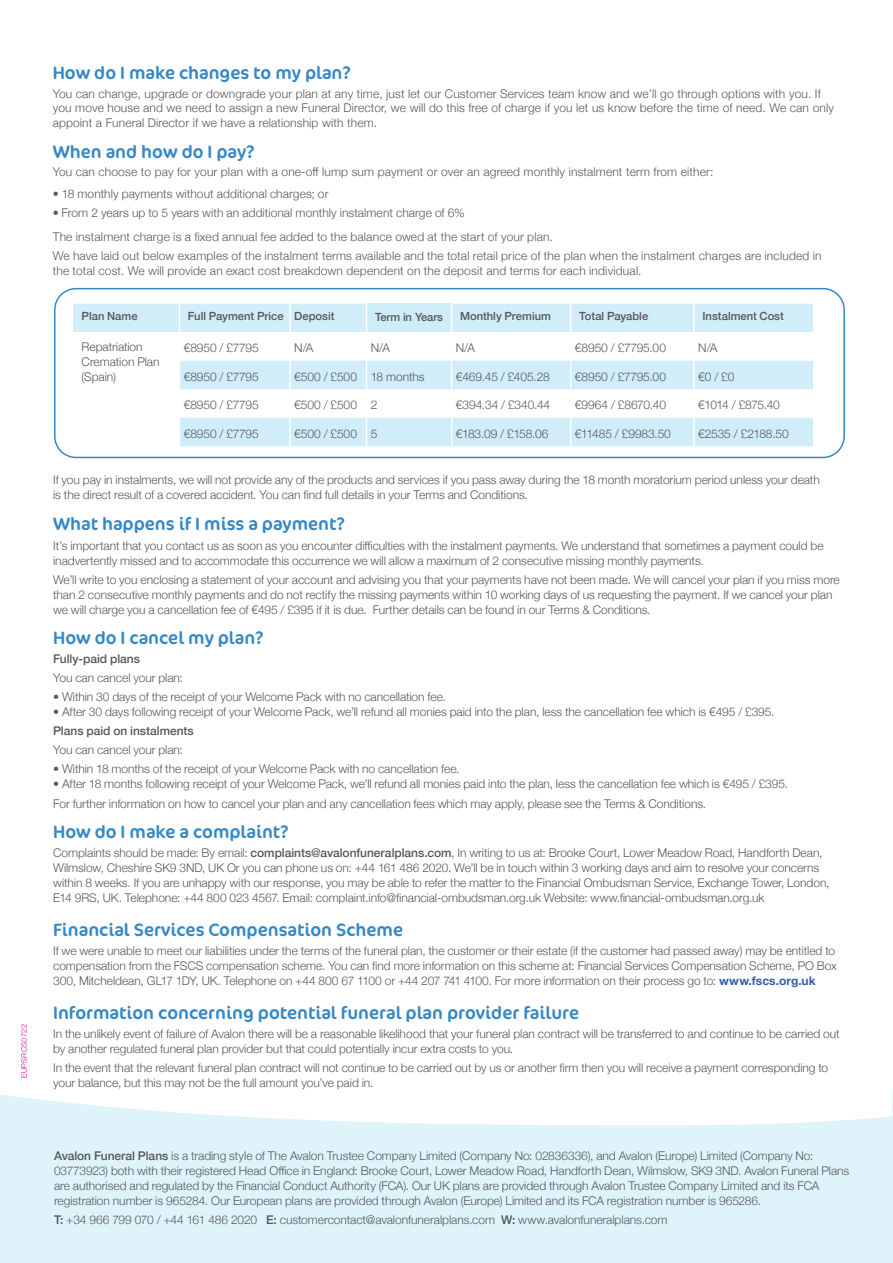
<style>
.page{position:relative;width:893px;height:1263px;background:#fff}
.page>*{position:absolute;margin:0;border:0;box-sizing:border-box;transform-origin:0 0}
.Sub_sub{font:18px "Cocon Pro";color:#3588c6}
.Sub_heading{font:18px "Cocon Pro";color:#3588c6}
.Body_Copy{font:300 12px/15px "Helvetica Neue";letter-spacing:-.005em;color:#57585a}
.Body{font:300 12px/14.5px "Helvetica Neue";letter-spacing:.01em;color:#57585a}
.Body_Copy-2{font:300 12px/15px "Helvetica Neue";letter-spacing:.015em;color:#57585a}
.Body_Copy-3{font:500 12px "Helvetica Neue";letter-spacing:-.005em;color:#57585a}
.Body_Copy-4{font:300 12px "Helvetica Neue";letter-spacing:-.045em;color:#57585a}
.Body_Copy-5{font:500 11.25px "Helvetica Neue";color:#57585a}
.Body-2{font:500 11.25px "Helvetica Neue";letter-spacing:-.01em;color:#57585a}
.Body-3{font:300 7.5px "Helvetica Neue";letter-spacing:.04em;color:#ed028c}
.s1{font-weight:500}
.s2{font-weight:700;color:#325eab}
</style>
<div class="page">
<svg style="left:0;top:1095px;width:892px;height:168px;background:#e3f4fa"></svg>
<svg style="left:892px;top:1092px;width:1px;height:171px"></svg>
<div style="left:54px;top:288px;width:791px;height:170px;border:2px solid #3588c6;border-radius:21px"></div>
<svg style="left:73px;top:304px;width:740px;height:142px"></svg>
<p class="Body-3" style="left:18px;top:1078px;width:55px;rotate:-90deg">EUPSRCS0722</p>
<p class="Sub_heading" style="left:53px;top:61px;width:300px">How do I make changes to my plan?</p>
<p class="Body" style="left:53px;top:85px;width:783px">You can change, upgrade or downgrade your plan at any time, just let our Customer Services team know and we’ll go through options with you. If you move house and we need to assign a new Funeral Director, we will do this free of charge if you let us know before the time of need. We can only appoint a Funeral Director if we have a relationship with them.</p>
<p class="Sub_heading" style="left:53px;top:139px;width:204px">When and how do I pay?</p>
<p class="Body" style="left:53px;top:164px;width:662px">You can choose to pay for your plan with a one-off lump sum payment or over an agreed monthly instalment term from either:</p>
<p class="Body_Copy" style="left:53px;top:185px;width:277px">• 18 monthly payments without additional charges; or</p>
<p class="Body_Copy" style="left:53px;top:205px;width:414px">• From 2 years up to 5 years with an additional monthly instalment charge of 6%</p>
<p class="Body_Copy-2" style="left:53px;top:228px;width:502px">The instalment charge is a fixed annual fee added to the balance owed at the start of your plan.</p>
<p class="Body_Copy-2" style="left:53px;top:247px;width:770px">We have laid out below examples of the instalment terms available and the total retail price of the plan when the instalment charges are included in the total cost. We will provide an exact cost breakdown dependent on the deposit and terms for each individual.</p>
<p class="Body_Copy-5" style="left:82px;top:307px;width:57px">Plan Name</p>
<p class="Body_Copy-5" style="left:188px;top:307px;width:97px">Full Payment Price</p>
<p class="Body_Copy-5" style="left:294px;top:307px;width:42px">Deposit</p>
<p class="Body-2" style="left:375px;top:308px;width:70px">Term in Years</p>
<p class="Body_Copy-5" style="left:460px;top:307px;width:92px">Monthly Premium</p>
<p class="Body_Copy-5" style="left:579px;top:307px;width:71px">Total Payable</p>
<p class="Body_Copy-5" style="left:702px;top:307px;width:83px">Instalment Cost</p>
<p class="Body_Copy" style="left:82px;top:338px;width:79px">Repatriation<br>Cremation Plan (Spain)</p>
<p class="Body_Copy" style="left:184px;top:340px;width:77px">€8950 / £7795</p>
<p class="Body_Copy" style="left:294px;top:340px;width:21px">N/A</p>
<p class="Body_Copy" style="left:371px;top:340px;width:21px">N/A</p>
<p class="Body_Copy" style="left:456px;top:340px;width:21px">N/A</p>
<p class="Body_Copy" style="left:575px;top:340px;width:93px">€8950 / £7795.00</p>
<p class="Body_Copy" style="left:698px;top:340px;width:21px">N/A</p>
<p class="Body_Copy" style="left:184px;top:368px;width:77px">€8950 / £7795</p>
<p class="Body_Copy" style="left:294px;top:368px;width:64px">€500 / £500</p>
<p class="Body_Copy" style="left:371px;top:368px;width:55px">18 months</p>
<p class="Body_Copy" style="left:456px;top:368px;width:95px">€469.45 / £405.28</p>
<p class="Body_Copy" style="left:575px;top:368px;width:93px">€8950 / £7795.00</p>
<p class="Body_Copy" style="left:698px;top:368px;width:38px">€0 / £0</p>
<p class="Body_Copy" style="left:184px;top:397px;width:77px">€8950 / £7795</p>
<p class="Body_Copy" style="left:294px;top:397px;width:64px">€500 / £500</p>
<p class="Body_Copy" style="left:371px;top:397px;width:8px">2</p>
<p class="Body_Copy" style="left:456px;top:397px;width:96px">€394.34 / £340.44</p>
<p class="Body_Copy" style="left:575px;top:397px;width:93px">€9964 / £8670.40</p>
<p class="Body_Copy-4" style="left:698px;top:395px;width:83px">€1014 / £875.40</p>
<p class="Body_Copy" style="left:184px;top:425px;width:77px">€8950 / £7795</p>
<p class="Body_Copy" style="left:294px;top:425px;width:64px">€500 / £500</p>
<p class="Body_Copy" style="left:371px;top:425px;width:8px">5</p>
<p class="Body_Copy" style="left:456px;top:425px;width:94px">€183.09 / £158.06</p>
<p class="Body_Copy" style="left:575px;top:425px;width:98px">€11485 / £9983.50</p>
<p class="Body_Copy" style="left:698px;top:425px;width:92px">€2535 / £2188.50</p>
<p class="Body_Copy" style="left:53px;top:471px;width:768px">If you pay in instalments, we will not provide any of the products and services if you pass away during the 18 month moratorium period unless your death is the direct result of a covered accident. You can find full details in your Terms and Conditions.</p>
<p class="Sub_sub" style="left:53px;top:512px;width:293px">What happens if I miss a payment?</p>
<p class="Body_Copy" style="left:53px;top:537px;width:772px">It’s important that you contact us as soon as you encounter difficulties with the instalment payments. We understand that sometimes a payment could be inadvertently missed and to accommodate this occurrence we will allow a maximum of 2 consecutive missing monthly payments.</p>
<p class="Body_Copy" style="left:53px;top:571px;width:788px">We’ll write to you enclosing a statement of your account and advising you that your payments have not been made. We will cancel your plan if you miss more than 2 consecutive monthly payments and do not rectify the missing payments within 10 working days of us requesting the payment. If we cancel your plan we will charge you a cancellation fee of €495 / £395 if it is due. Further details can be found in our Terms &amp; Conditions.</p>
<p class="Sub_sub" style="left:53px;top:625px;width:212px">How do I cancel my plan?</p>
<p class="Body_Copy-3" style="left:53px;top:649px;width:88px">Fully-paid plans</p>
<p class="Body_Copy" style="left:53px;top:669px;width:131px">You can cancel your plan:</p>
<p class="Body_Copy" style="left:53px;top:689px;width:394px">• Within 30 days of the receipt of your Welcome Pack with no cancellation fee.</p>
<p class="Body_Copy" style="left:53px;top:704px;width:723px">• After 30 days following receipt of your Welcome Pack, we’ll refund all monies paid into the plan, less the cancellation fee which is €495 / £395.</p>
<p class="Body_Copy-3" style="left:53px;top:721px;width:142px">Plans paid on instalments</p>
<p class="Body_Copy" style="left:53px;top:741px;width:131px">You can cancel your plan:</p>
<p class="Body_Copy" style="left:53px;top:761px;width:408px">• Within 18 months of the receipt of your Welcome Pack with no cancellation fee.</p>
<p class="Body_Copy" style="left:53px;top:776px;width:736px">• After 18 months following receipt of your Welcome Pack, we’ll refund all monies paid into the plan, less the cancellation fee which is €495 / £395.</p>
<p class="Body_Copy" style="left:53px;top:795px;width:655px">For further information on how to cancel your plan and any cancellation fees which may apply, please see the Terms &amp; Conditions.</p>
<p class="Sub_sub" style="left:53px;top:819px;width:237px">How do I make a complaint?</p>
<p class="Body_Copy" style="left:53px;top:844px;width:778px">Complaints should be made: By email: <span class="s1">complaints@avalonfuneralplans.com</span>, In writing to us at: Brooke Court, Lower Meadow Road, Handforth Dean, Wilmslow, Cheshire SK9 3ND, UK Or you can phone us on: +44 161 486 2020. We’ll be in touch within 3 working days and aim to resolve your concerns within 8 weeks. If you are unhappy with our response, you may be able to refer the matter to the Financial Ombudsman Service, Exchange Tower, London, E14 9RS, UK. Telephone: +44 800 023 4567. Email: complaint.info@financial-ombudsman.org.uk Website: www.financial-ombudsman.org.uk</p>
<p class="Sub_sub" style="left:53px;top:917px;width:351px">Financial Services Compensation Scheme</p>
<p class="Body_Copy" style="left:53px;top:942px;width:785px">If we were unable to meet our liabilities under the terms of the funeral plan, the customer or their estate (if the customer had passed away) may be entitled to compensation from the FSCS compensation scheme. You can find more information on this scheme at: Financial Services Compensation Scheme, PO Box<br>300, Mitcheldean, GL17 1DY, UK. Telephone on +44 800 67 1100 or +44 207 741 4100. For more information on their process go to: <span class="s2">www.fscs.org.uk</span></p>
<p class="Sub_sub" style="left:53px;top:1000px;width:528px">Information concerning potential funeral plan provider failure</p>
<p class="Body_Copy" style="left:53px;top:1025px;width:788px">In the unlikely event of failure of Avalon there will be a reasonable likelihood that your funeral plan contract will be transferred to and continue to be carried out by another regulated funeral plan provider but that could potentially incur extra costs to you.</p>
<p class="Body_Copy" style="left:53px;top:1059px;width:777px">In the event that the relevant funeral plan contract will not continue to be carried out by us or another firm then you will receive a payment corresponding to your balance, but this may not be the full amount you’ve paid in.</p>
<p class="Body_Copy" style="left:54px;top:1147px;width:797px"><span class="s1">Avalon Funeral Plans</span> is a trading style of The Avalon Trustee Company Limited (Company No: 02836336), and Avalon (Europe) Limited (Company No:<br>03773923) both with their registered Head Office in England: Brooke Court, Lower Meadow Road, Handforth Dean, Wilmslow, SK9 3ND. Avalon Funeral Plans are authorised and regulated by the Financial Conduct Authority (FCA). Our UK plans are provided through Avalon Trustee Company Limited and its FCA registration number is 965284. Our European plans are provided through Avalon (Europe) Limited and its FCA registration number is 965286.</p>
<p class="Body_Copy" style="left:54px;top:1211px;width:615px"><span class="s1">T:</span> +34 966 799 070 / +44 161 486 2020 <span class="s1">E:</span> customercontact@avalonfuneralplans.com <span class="s1">W:</span> www.avalonfuneralplans.com</p>
</div>
